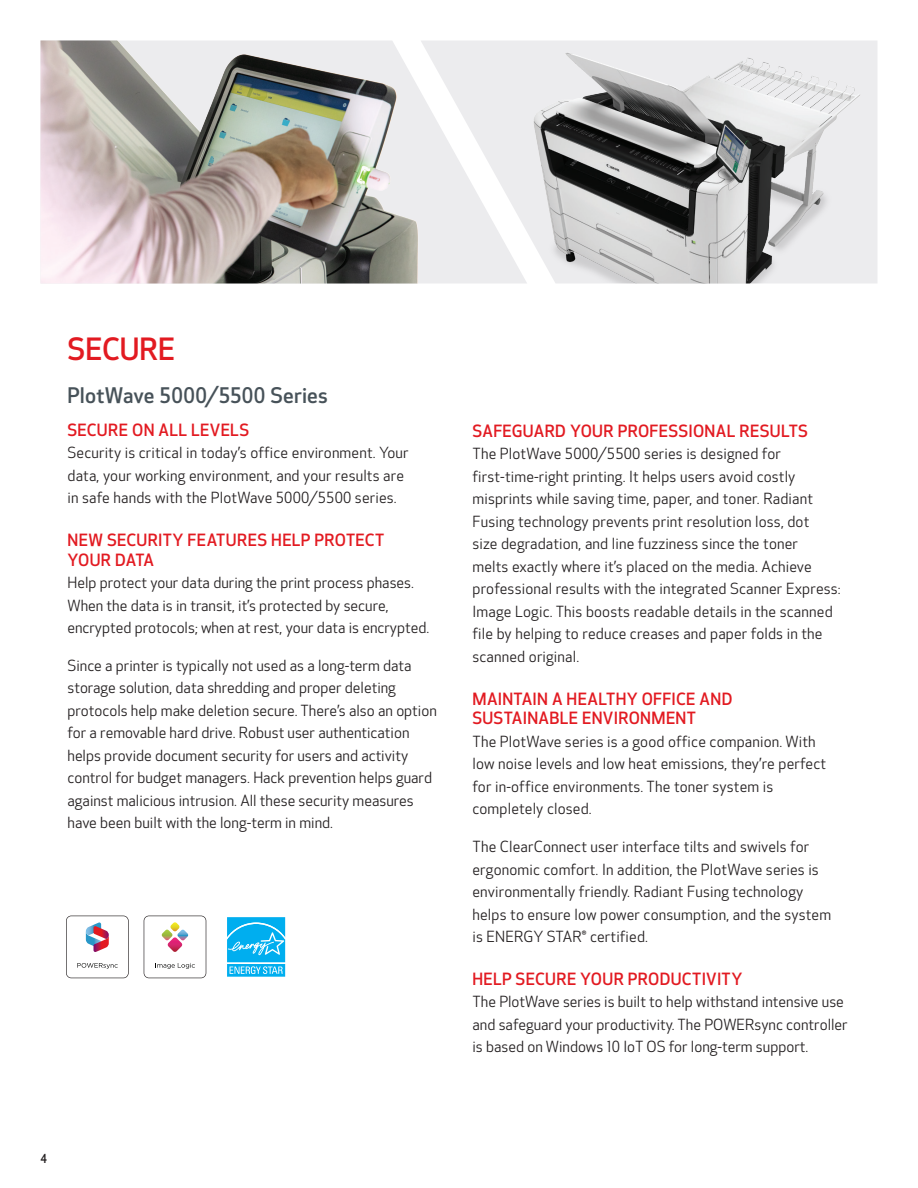
<style>
.page{position:relative;width:918px;height:1188px;background:#fff}
.page>*{position:absolute;margin:0;border:0;box-sizing:border-box;transform-origin:0 0}
._1st_Header{font:500 30px "Optic Sans 301";color:#e21a21}
.B_Header-Inside{font:500 21px "Optic Sans 301";letter-spacing:.01em;color:#475259}
.C_Header-Inside{font:500 16.5px/19.8px "Optic Sans 301";letter-spacing:.02em;color:#e21a21}
.Body_Copy{font:15px/22.5px "Optic Sans 201";letter-spacing:.01em;color:#231f20}
.Body_Text{font:15px/22.5px "Optic Sans 201";color:#231f20}
.t1{font:500 12px "Optic Sans 301";color:#231f20}
</style>
<div class="page">
<svg style="left:66px;top:916px;width:63px;height:62px"></svg>
<svg style="left:144px;top:916px;width:62px;height:62px"></svg>
<svg style="left:227px;top:917px;width:59px;height:60px;background:#30bdf1"></svg>
<img style="left:40px;top:40px;width:381px;height:244px">
<img style="left:421px;top:41px;width:456px;height:243px">
<h1 class="_1st_Header" style="left:68px;top:332px;width:109px">SECURE</h1>
<h2 class="B_Header-Inside" style="left:68px;top:383px;width:262px">PlotWave 5000/5500 Series</h2>
<h3 class="C_Header-Inside" style="left:68px;top:420px;width:183px">SECURE ON ALL LEVELS</h3>
<p class="Body_Copy" style="left:68px;top:442px;width:343px">Security is critical in today’s office environment. Your data, your working environment, and your results are in safe hands with the PlotWave 5000/5500 series.</p>
<h3 class="C_Header-Inside" style="left:68px;top:531px;width:318px">NEW SECURITY FEATURES HELP PROTECT<br>YOUR DATA</h3>
<p class="Body_Copy" style="left:68px;top:572px;width:363px">Help protect your data during the print process phases.<br>When the data is in transit, it’s protected by secure, encrypted protocols; when at rest, your data is encrypted.</p>
<p class="Body_Copy" style="left:68px;top:655px;width:371px">Since a printer is typically not used as a long-term data storage solution, data shredding and proper deleting protocols help make deletion secure. There’s also an option for a removable hard drive. Robust user authentication helps provide document security for users and activity control for budget managers. Hack prevention helps guard against malicious intrusion. All these security measures have been built with the long-term in mind.</p>
<h3 class="C_Header-Inside" style="left:472px;top:422px;width:337px">SAFEGUARD YOUR PROFESSIONAL RESULTS</h3>
<p class="Body_Copy" style="left:472px;top:443px;width:370px">The PlotWave 5000/5500 series is designed for first-time-right printing. It helps users avoid costly misprints while saving time, paper, and toner. Radiant Fusing technology prevents print resolution loss, dot<br>size degradation, and line fuzziness since the toner<br>melts exactly where it’s placed on the media. Achieve professional results with the integrated Scanner Express:<br>Image Logic. This boosts readable details in the scanned file by helping to reduce creases and paper folds in the scanned original.</p>
<h3 class="C_Header-Inside" style="left:472px;top:689px;width:261px">MAINTAIN A HEALTHY OFFICE AND<br>SUSTAINABLE ENVIRONMENT</h3>
<p class="Body_Copy" style="left:472px;top:731px;width:355px">The PlotWave series is a good office companion. With low noise levels and low heat emissions, they’re perfect for in-office environments. The toner system is completely closed.</p>
<p class="Body_Copy" style="left:472px;top:836px;width:360px">The ClearConnect user interface tilts and swivels for ergonomic comfort. In addition, the PlotWave series is environmentally friendly. Radiant Fusing technology helps to ensure low power consumption, and the system is ENERGY STAR® certified.</p>
<h3 class="C_Header-Inside" style="left:472px;top:969px;width:271px">HELP SECURE YOUR PRODUCTIVITY</h3>
<p class="Body_Text" style="left:472px;top:991px;width:377px">The PlotWave series is built to help withstand intensive use and safeguard your productivity. The POWERsync controller is based on Windows 10 IoT OS for long-term support.</p>
<p class="t1" style="left:40px;top:1151px;width:8px">4</p>
</div>
